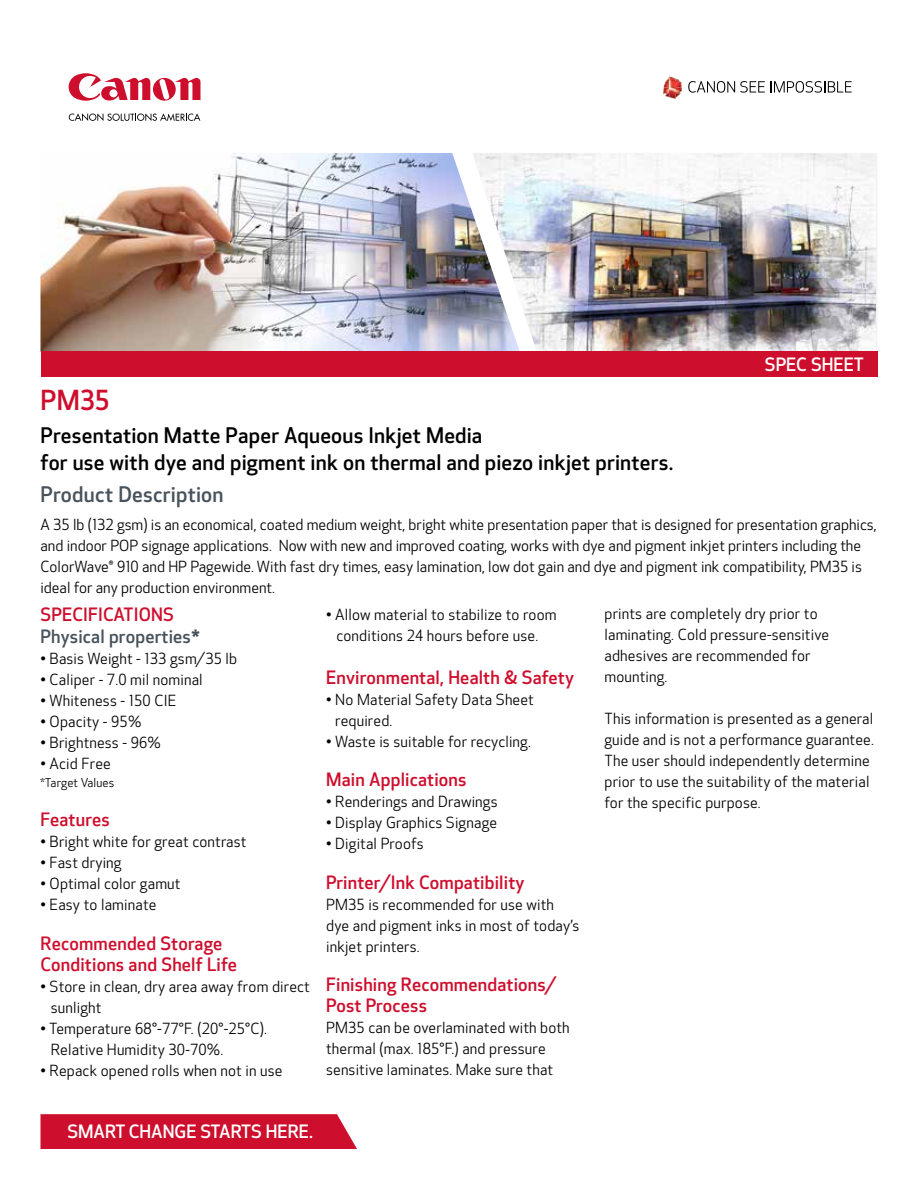
<style>
.page{position:relative;width:918px;height:1188px;background:#fff}
.page>*{position:absolute;margin:0;border:0;box-sizing:border-box;transform-origin:0 0}
.t1{font:500 27px "Optic Sans 301";color:#ce0e2d}
.t2{font:500 21px/27px "Optic Sans 301";letter-spacing:.01em;color:#000}
.t3{font:500 21px "Optic Sans 301";letter-spacing:.01em;color:#48525a}
.t4{font:500 18px/21px "Optic Sans 301";letter-spacing:.01em;color:#ce0e2d}
.t5{font:18px/21.6px "Optic Sans 301";letter-spacing:.01em;color:#ce0e2d}
.t6{font:500 18px "Optic Sans 301";color:#fff}
.t7{font:500 18px "Optic Sans 301";letter-spacing:.01em;color:#48525a}
.t8{font:15px/21px "Optic Sans 201";letter-spacing:.01em;color:#000}
.t9{font:12px "Optic Sans 201";letter-spacing:.01em;color:#000}
</style>
<div class="page">
<img style="left:41px;top:153px;width:431px;height:198px">
<img style="left:472px;top:153px;width:404px;height:198px">
<svg style="left:663px;top:76px;width:19px;height:23px"></svg>
<svg style="left:688px;top:81px;width:164px;height:12px"></svg>
<svg style="left:69px;top:113px;width:131px;height:8px"></svg>
<svg style="left:69px;top:73px;width:131px;height:28px"></svg>
<div style="left:41px;top:351px;width:837px;height:26px;background:#ce0e2d"></div>
<div style="left:40px;top:1114px;width:317px;height:35px;background:#ce0e2d"></div>
<p class="t6" style="left:765px;top:354px;width:101px">SPEC SHEET</p>
<h1 class="t1" style="left:40px;top:385px;width:71px">PM35</h1>
<h2 class="t2" style="left:40px;top:422px;width:634px">Presentation Matte Paper Aqueous Inkjet Media<br>for use with dye and pigment ink on thermal and piezo inkjet printers.</h2>
<h2 class="t3" style="left:40px;top:483px;width:184px">Product Description</h2>
<p class="t8" style="left:40px;top:515px;width:838px">A 35 lb (132 gsm) is an economical, coated medium weight, bright white presentation paper that is designed for presentation graphics, and indoor POP signage applications. Now with new and improved coating, works with dye and pigment inkjet printers including the ColorWave® 910 and HP Pagewide. With fast dry times, easy lamination, low dot gain and dye and pigment ink compatibility, PM35 is ideal for any production environment.</p>
<p class="t4" style="left:40px;top:605px;width:135px">SPECIFICATIONS</p>
<p class="t7" style="left:40px;top:626px;width:161px">Physical properties*</p>
<p class="t8" style="left:40px;top:648px;width:198px">• Basis Weight - 133 gsm/35 lb</p>
<p class="t8" style="left:40px;top:669px;width:164px">• Caliper - 7.0 mil nominal</p>
<p class="t8" style="left:40px;top:690px;width:137px">• Whiteness - 150 CIE</p>
<p class="t8" style="left:40px;top:711px;width:102px">• Opacity - 95%</p>
<p class="t8" style="left:40px;top:732px;width:122px">• Brightness - 96%</p>
<p class="t8" style="left:40px;top:753px;width:72px">• Acid Free</p>
<p class="t9" style="left:40px;top:776px;width:75px">*Target Values</p>
<p class="t5" style="left:40px;top:809px;width:71px">Features</p>
<p class="t8" style="left:40px;top:832px;width:208px">• Bright white for great contrast</p>
<p class="t8" style="left:40px;top:853px;width:83px">• Fast drying</p>
<p class="t8" style="left:40px;top:874px;width:142px">• Optimal color gamut</p>
<p class="t8" style="left:40px;top:895px;width:117px">• Easy to laminate</p>
<p class="t5" style="left:40px;top:933px;width:198px">Recommended Storage<br>Conditions and Shelf Life</p>
<p class="t8" style="left:51px;top:977px;width:261px;text-indent:-10px">• Store in clean, dry area away from direct sunlight</p>
<p class="t8" style="left:51px;top:1019px;width:218px;text-indent:-10px">• Temperature 68°-77°F. (20°-25°C).<br>Relative Humidity 30-70%.</p>
<p class="t8" style="left:40px;top:1061px;width:244px">• Repack opened rolls when not in use</p>
<p class="t8" style="left:604px;top:603px;width:226px">prints are completely dry prior to laminating. Cold pressure-sensitive adhesives are recommended for mounting.</p>
<p class="t8" style="left:604px;top:708px;width:271px">This information is presented as a general guide and is not a performance guarantee.<br>The user should independently determine prior to use the suitability of the material for the specific purpose.</p>
<p class="t8" style="left:326px;top:604px;width:232px;text-align:center">• Allow material to stabilize to room conditions 24 hours before use.</p>
<p class="t4" style="left:326px;top:667px;width:249px">Environmental, Health &amp; Safety</p>
<p class="t8" style="left:335px;top:689px;width:200px;text-indent:-9px">• No Material Safety Data Sheet required.</p>
<p class="t8" style="left:326px;top:731px;width:206px">• Waste is suitable for recycling.</p>
<p class="t4" style="left:326px;top:770px;width:142px">Main Applications</p>
<p class="t8" style="left:326px;top:792px;width:173px">• Renderings and Drawings</p>
<p class="t8" style="left:326px;top:813px;width:172px">• Display Graphics Signage</p>
<p class="t8" style="left:326px;top:834px;width:99px">• Digital Proofs</p>
<p class="t4" style="left:326px;top:872px;width:200px">Printer/Ink Compatibility</p>
<p class="t8" style="left:326px;top:895px;width:255px">PM35 is recommended for use with dye and pigment inks in most of today’s inkjet printers.</p>
<p class="t4" style="left:326px;top:974px;width:231px">Finishing Recommendations/<br>Post Process</p>
<p class="t8" style="left:326px;top:1018px;width:245px">PM35 can be overlaminated with both thermal (max. 185°F.) and pressure sensitive laminates. Make sure that</p>
<p class="t6" style="left:68px;top:1122px;width:247px">SMART CHANGE STARTS HERE.</p>
</div>
